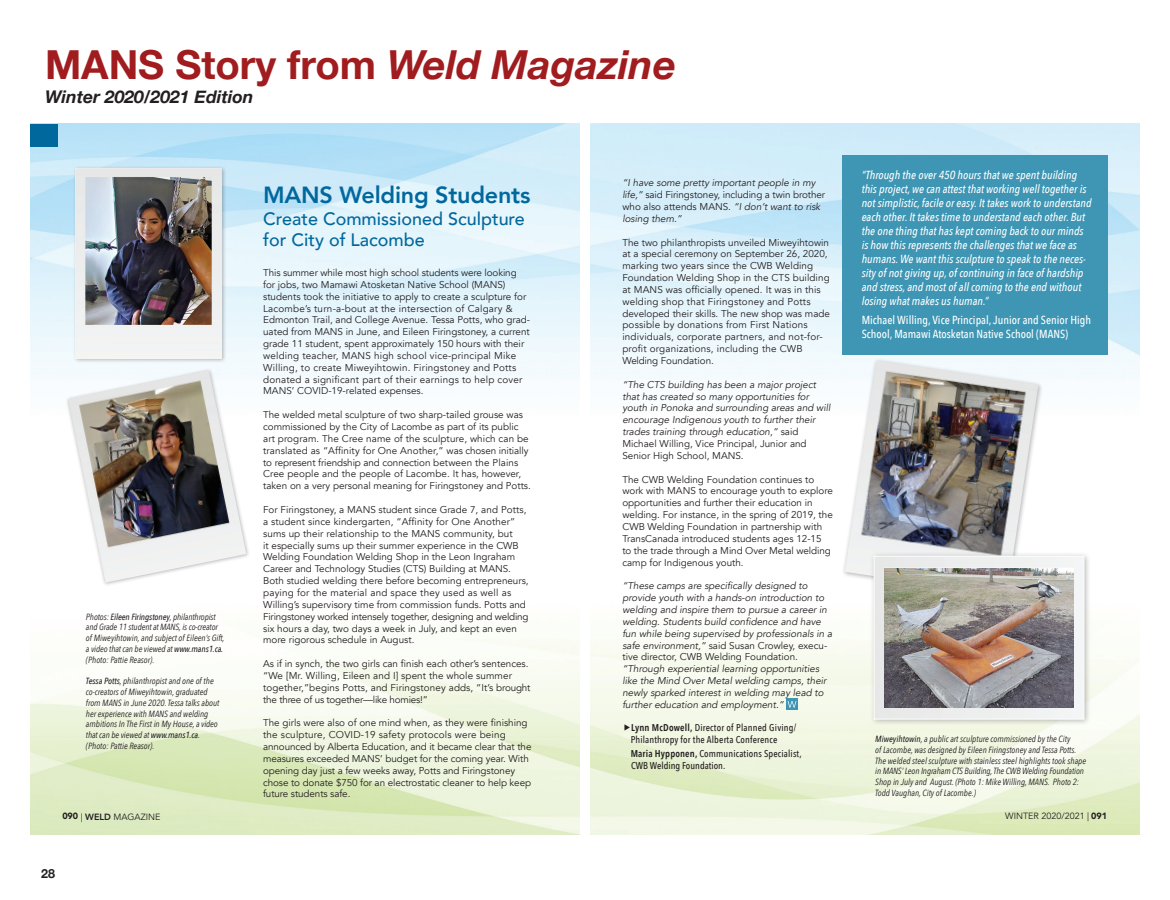
<style>
.page{position:relative;width:1170px;height:900px;background:#fff}
.page>*{position:absolute;margin:0;border:0;box-sizing:border-box;transform-origin:0 0}
.t1{font:700 40px "Helvetica Neue";color:#a11c1f}
.t2{font:800 23.38px "Avenir";letter-spacing:-.01em;color:#01689e}
.t3{font:500 18px/21.5px "Avenir";color:#01689e}
.t4{font:italic 700 17.5px "Helvetica Neue";color:#231f20}
.t5{font:700 12.5px "Helvetica Neue";color:#231f20}
.t6{font:italic 500 11.62px/14px "Avenir Next Condensed";color:#fff}
.t7{font:500 11.62px/14px "Avenir Next Condensed";color:#fff}
.t8{font:9.88px/11.9px "Avenir";color:#231f20}
.t9{font:italic 9.88px/11.9px "Avenir";color:#231f20}
.t10{font:500 9.88px/11.9px "Avenir Next Condensed";letter-spacing:.015em;color:#231f20}
.t11{font:italic 9px/10.8px "Avenir Next Condensed";color:#231f20}
.t12{font:9px "Avenir LT Std";color:#231f20}
.s1{font-style:italic}
.s2{font-weight:500}
.s3{font-weight:900}
.s4{font-weight:800}
.s5{font-style:normal}
.s6{font-weight:600}
</style>
<div class="page">
<img style="left:590px;top:124px;width:550px;height:711px">
<div style="left:842px;top:155px;width:265px;height:200px;background:#3e96b4"></div>
<div style="left:786px;top:699px;width:12px;height:11px;background:#3e96b4"></div>
<svg style="left:788px;top:701px;width:8px;height:7px"></svg>
<div style="left:842px;top:358px;width:202px;height:243px;background:#231f20;opacity:.32"></div>
<img style="left:845px;top:361px;width:193px;height:235px">
<div style="left:870px;top:552px;width:221px;height:174px;background:#231f20;opacity:.32"></div>
<svg style="left:876px;top:558px;width:206px;height:159px"></svg>
<div style="left:874px;top:556px;width:210px;height:163px;border:1px solid #fff"></div>
<img style="left:885px;top:568px;width:188px;height:139px">
<div style="left:73px;top:165px;width:153px;height:198px;background:#231f20;opacity:.32"></div>
<img style="left:76px;top:168px;width:146px;height:190px">
<img style="left:68px;top:370px;width:178px;height:213px">
<div style="left:30px;top:124px;width:28px;height:23px;background:#01689e"></div>
<svg style="left:625px;top:725px;width:5px;height:6px"></svg>
<p class="t1" style="left:45px;top:33px;width:633px">MANS Story from <span class="s1">Weld Magazine</span></p>
<p class="t4" style="left:45px;top:83px;width:210px">Winter 2020/2021 Edition</p>
<p class="t11" style="left:86px;top:611px;width:140px">Photos: <span class="s2">Eileen Firingstoney</span>, philanthropist and Grade 11 student at MANS, is co-creator of Miweyihtowin, and subject of Eileen’s Gift, a video that can be viewed at <span class="s2">www.mans1.ca. </span>(Photo: Pattie Reasor).</p>
<p class="t11" style="left:86px;top:676px;width:135px"><span class="s2">Tessa Potts</span>, philanthropist and one of the co-creators of Miweyihtowin, graduated from MANS in June 2020. Tessa talks about her experience with MANS and welding ambitions In The First in My House, a video that can be viewed at <span class="s2">www.mans1.ca</span>. (Photo: Pattie Reasor).</p>
<p class="t12" style="left:62px;top:811px;width:100px"><span class="s3">090</span> | <span class="s4">WELD</span> MAGAZINE</p>
<p class="t5" style="left:41px;top:864px;width:15px">28</p>
<h2 class="t2" style="left:263px;top:177px;width:269px">MANS Welding Students</h2>
<h3 class="t3" style="left:263px;top:207px;width:263px">Create Commissioned Sculpture for City of Lacombe</h3>
<p class="t8" style="left:263px;top:267px;width:269px">This summer while most high school students were looking for jobs, two Mamawi Atosketan Native School (MANS) students took the initiative to apply to create a sculpture for Lacombe’s turn-a-bout at the intersection of Calgary &amp; Edmonton Trail, and College Avenue. Tessa Potts, who grad&shy;uated from MANS in June, and Eileen Firingstoney, a current grade 11 student, spent approximately 150 hours with their welding teacher, MANS high school vice-principal Mike Willing, to create Miweyihtowin. Firingstoney and Potts donated a significant part of their earnings to help cover MANS’ COVID-19-related expenses.</p>
<p class="t8" style="left:263px;top:409px;width:269px">The welded metal sculpture of two sharp-tailed grouse was commissioned by the City of Lacombe as part of its public art program. The Cree name of the sculpture, which can be translated as “Affinity for One Another,” was chosen initially to represent friendship and connection between the Plains Cree people and the people of Lacombe. It has, however, taken on a very personal meaning for Firingstoney and Potts.</p>
<p class="t8" style="left:263px;top:504px;width:267px">For Firingstoney, a MANS student since Grade 7, and Potts, a student since kindergarten, “Affinity for One Another” sums up their relationship to the MANS community, but<br>it especially sums up their summer experience in the CWB Welding Foundation Welding Shop in the Leon Ingraham Career and Technology Studies (CTS) Building at MANS.<br>Both studied welding there before becoming entrepreneurs, paying for the material and space they used as well as Willing’s supervisory time from commission funds. Potts and Firingstoney worked intensely together, designing and welding six hours a day, two days a week in July, and kept an even more rigorous schedule in August.</p>
<p class="t8" style="left:263px;top:658px;width:269px">As if in synch, the two girls can finish each other’s sentences. “We [Mr. Willing, Eileen and I] spent the whole summer together,”begins Potts, and Firingstoney adds, “It’s brought the three of us together—like homies!”</p>
<p class="t8" style="left:263px;top:717px;width:270px">The girls were also of one mind when, as they were finishing the sculpture, COVID-19 safety protocols were being announced by Alberta Education, and it became clear that the measures exceeded MANS’ budget for the coming year. With opening day just a few weeks away, Potts and Firingstoney chose to donate $750 for an electrostatic cleaner to help keep future students safe.</p>
<p class="t9" style="left:622px;top:177px;width:204px">“I have some pretty important people in my life,” <span class="s5">said Firingstoney, including a twin brother who also attends MANS.</span> “I don’t want to risk losing them.”</p>
<p class="t8" style="left:622px;top:236px;width:209px">The two philanthropists unveiled Miweyihtowin at a special ceremony on September 26, 2020, marking two years since the CWB Welding Foundation Welding Shop in the CTS building at MANS was officially opened. It was in this welding shop that Firingstoney and Potts developed their skills. The new shop was made possible by donations from First Nations individuals, corporate partners, and not-for&shy;profit organizations, including the CWB Welding Foundation.</p>
<p class="t9" style="left:622px;top:379px;width:210px">“The CTS building has been a major project that has created so many opportunities for youth in Ponoka and surrounding areas and will encourage Indigenous youth to further their trades training through education,” <span class="s5">said Michael Willing, Vice Principal, Junior and Senior High School, MANS.</span></p>
<p class="t8" style="left:622px;top:473px;width:212px">The CWB Welding Foundation continues to work with MANS to encourage youth to explore opportunities and further their education in welding. For instance, in the spring of 2019, the CWB Welding Foundation in partnership with TransCanada introduced students ages 12-15 to the trade through a Mind Over Metal welding camp for Indigenous youth.</p>
<p class="t9" style="left:622px;top:580px;width:211px">“These camps are specifically designed to provide youth with a hands-on introduction to welding and inspire them to pursue a career in welding. Students build confidence and have fun while being supervised by professionals in a safe environment,” <span class="s5">said Susan Crowley, execu&shy;tive director, CWB Welding Foundation.</span></p>
<p class="t9" style="left:622px;top:663px;width:206px">“Through experiential learning opportunities like the Mind Over Metal welding camps, their newly sparked interest in welding may lead to further education and employment.”</p>
<p class="t10" style="left:631px;top:722px;width:167px"><span class="s6">Lynn McDowell,</span> Director of Planned Giving/<br>Philanthropy for the Alberta Conference</p>
<p class="t10" style="left:631px;top:747px;width:172px"><span class="s6">Maria Hypponen,</span> Communications Specialist,<br>CWB Welding Foundation.</p>
<p class="t6" style="left:862px;top:168px;width:231px">“Through the over 450 hours that we spent building this project, we can attest that working well together is not simplistic, facile or easy. It takes work to understand each other. It takes time to understand each other. But the one thing that has kept coming back to our minds is how this represents the challenges that we face as humans. We want this sculpture to speak to the neces&shy;sity of not giving up, of continuing in face of hardship and stress, and most of all coming to the end without losing what makes us human.”</p>
<p class="t7" style="left:862px;top:313px;width:231px">Michael Willing, Vice Principal, Junior and Senior High<br>School, Mamawi Atosketan Native School (MANS)</p>
<p class="t11" style="left:875px;top:734px;width:212px"><span class="s2">Miweyihtowin</span>, a public art sculpture commissioned by the City<br>of Lacombe, was designed by Eileen Firingstoney and Tessa Potts.<br>The welded steel sculpture with stainless steel highlights took shape in MANS’ Leon Ingraham CTS Building, The CWB Welding Foundation Shop in July and August. (Photo 1: Mike Willing, MANS. Photo 2:<br>Todd Vaughan, City of Lacombe.)</p>
<p class="t12" style="left:1005px;top:811px;width:103px">WINTER 2020/2021 | <span class="s3">091</span></p>
</div>
